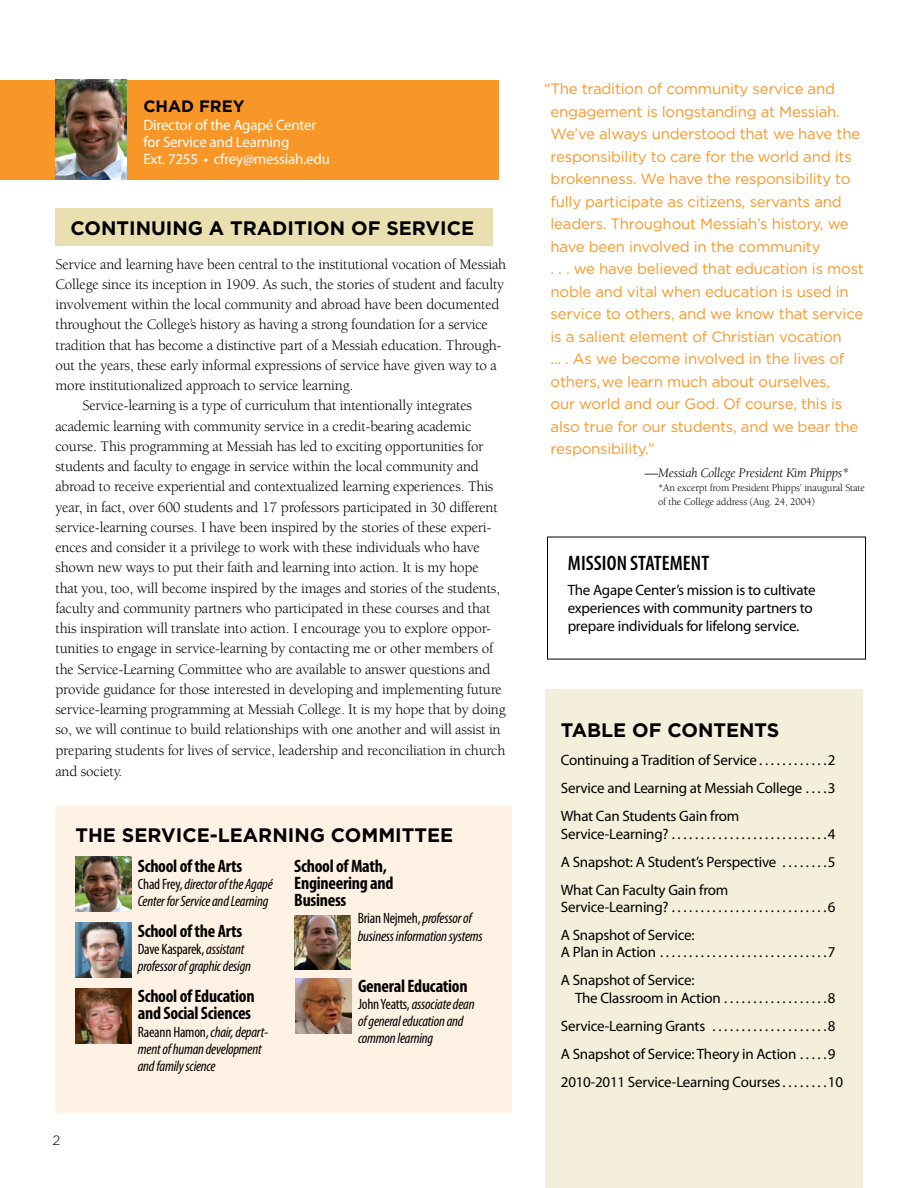
<style>
.page{position:relative;width:918px;height:1188px;background:#fff}
.page>*{position:absolute;margin:0;border:0;box-sizing:border-box;transform-origin:0 0}
.t1{font:600 condensed 21px "Myriad Pro";letter-spacing:.005em;color:#000}
.t2{font:700 19.5px "Gotham";color:#000}
.t3{font:700 condensed 18px/17.2px "Myriad Pro";letter-spacing:-.015em;color:#000}
.t4{font:700 16.5px "Gotham";color:#000}
.t5{font:15px "Berkeley Std";letter-spacing:-.015em;color:#000}
.t6{font:15px/28px "Myriad Pro";letter-spacing:-.015em;color:#000}
.t7{font:15px/22.5px "Gotham";letter-spacing:-.015em;color:#f89728}
.t8{font:italic condensed 15px/17.2px "Myriad Pro";letter-spacing:-.015em;color:#000}
.t9{font:15px/17.2px "Myriad Pro";letter-spacing:-.015em;color:#fff}
.t10{font:italic 13.5px "Berkeley Std";letter-spacing:-.015em;color:#000}
.t11{font:300 13.5px "Gotham";color:#000}
.t12{font:10.5px/14.2px "Berkeley Std";letter-spacing:-.015em;color:#000}
.s1{font-style:normal}
</style>
<div class="page">
<div style="left:55px;top:806px;width:456px;height:307px;background:#fff1e3"></div>
<div style="left:0;top:80px;width:499px;height:99px;background:#f89728"></div>
<img style="left:56px;top:80px;width:71px;height:99px">
<div style="left:56px;top:208px;width:437px;height:38px;background:#e9dfb1"></div>
<div style="left:545px;top:689px;width:318px;height:499px;background:#f4efda"></div>
<img style="left:75px;top:923px;width:56px;height:55px">
<img style="left:75px;top:856px;width:56px;height:55px">
<img style="left:75px;top:989px;width:56px;height:55px">
<img style="left:295px;top:915px;width:56px;height:55px">
<img style="left:295px;top:979px;width:56px;height:55px">
<p class="t4" style="left:143px;top:96px;width:103px">CHAD FREY</p>
<p class="t9" style="left:143px;top:116px;width:188px">Director of the Agapé Center for Service and Learning<br>Ext. 7255 • cfrey@messiah.edu</p>
<h2 class="t2" style="left:70px;top:215px;width:405px">CONTINUING A TRADITION OF SERVICE</h2>
<p class="t5" style="left:56px;top:256px;width:452px">Service and learning have been central to the institutional vocation of Messiah</p>
<p class="t5" style="left:56px;top:276px;width:450px">College since its inception in 1909. As such, the stories of student and faculty</p>
<p class="t5" style="left:56px;top:296px;width:446px">involvement within the local community and abroad have been documented</p>
<p class="t5" style="left:56px;top:317px;width:434px">throughout the College’s history as having a strong foundation for a service</p>
<p class="t5" style="left:56px;top:337px;width:448px">tradition that has become a distinctive part of a Messiah education. Through-</p>
<p class="t5" style="left:56px;top:357px;width:443px">out the years, these early informal expressions of service have given way to a</p>
<p class="t5" style="left:56px;top:377px;width:299px">more institutionalized approach to service learning.</p>
<p class="t5" style="left:82px;top:398px;width:391px">Service-learning is a type of curriculum that intentionally integrates</p>
<p class="t5" style="left:56px;top:418px;width:417px">academic learning with community service in a credit-bearing academic</p>
<p class="t5" style="left:56px;top:438px;width:430px">course. This programming at Messiah has led to exciting opportunities for</p>
<p class="t5" style="left:56px;top:458px;width:425px">students and faculty to engage in service within the local community and</p>
<p class="t5" style="left:56px;top:479px;width:440px">abroad to receive experiential and contextualized learning experiences. This</p>
<p class="t5" style="left:56px;top:499px;width:444px">year, in fact, over 600 students and 17 professors participated in 30 different</p>
<p class="t5" style="left:56px;top:519px;width:438px">service-learning courses. I have been inspired by the stories of these experi-</p>
<p class="t5" style="left:56px;top:539px;width:426px">ences and consider it a privilege to work with these individuals who have</p>
<p class="t5" style="left:56px;top:560px;width:425px">shown new ways to put their faith and learning into action. It is my hope</p>
<p class="t5" style="left:56px;top:580px;width:446px">that you, too, will become inspired by the images and stories of the students,</p>
<p class="t5" style="left:56px;top:600px;width:437px">faculty and community partners who participated in these courses and that</p>
<p class="t5" style="left:56px;top:620px;width:437px">this inspiration will translate into action. I encourage you to explore oppor-</p>
<p class="t5" style="left:56px;top:641px;width:439px">tunities to engage in service-learning by contacting me or other members of</p>
<p class="t5" style="left:56px;top:661px;width:436px">the Service-Learning Committee who are available to answer questions and</p>
<p class="t5" style="left:56px;top:681px;width:448px">provide guidance for those interested in developing and implementing future</p>
<p class="t5" style="left:56px;top:701px;width:452px">service-learning programming at Messiah College. It is my hope that by doing</p>
<p class="t5" style="left:56px;top:722px;width:447px">so, we will continue to build relationships with one another and will assist in</p>
<p class="t5" style="left:56px;top:742px;width:452px">preparing students for lives of service, leadership and reconciliation in church</p>
<p class="t5" style="left:56px;top:763px;width:68px">and society.</p>
<h2 class="t2" style="left:76px;top:823px;width:379px">THE SERVICE-LEARNING COMMITTEE</h2>
<p class="t11" style="left:52px;top:1131px;width:9px">2</p>
<p class="t3" style="left:138px;top:857px;width:106px">School of the Arts</p>
<p class="t8" style="left:138px;top:875px;width:136px"><span class="s1">Chad Frey,</span> director of the Agapé<br>Center for Service and Learning</p>
<p class="t3" style="left:138px;top:922px;width:106px">School of the Arts</p>
<p class="t8" style="left:138px;top:940px;width:115px"><span class="s1">Dave Kasparek,</span> assistant professor of graphic design</p>
<p class="t3" style="left:138px;top:987px;width:118px">School of Education and Social Sciences</p>
<p class="t8" style="left:138px;top:1023px;width:132px"><span class="s1">Raeann Hamon,</span> chair, depart&shy;ment of human development and family science</p>
<p class="t3" style="left:294px;top:857px;width:101px">School of Math,<br>Engineering and<br>Business</p>
<p class="t8" style="left:358px;top:910px;width:127px"><span class="s1">Brian Nejmeh,</span> professor of business information systems</p>
<p class="t3" style="left:358px;top:977px;width:111px">General Education</p>
<p class="t8" style="left:358px;top:995px;width:118px"><span class="s1">John Yeatts,</span> associate dean of general education and common learning</p>
<p class="t7" style="left:551px;top:77px;width:315px;text-indent:-6px">“The tradition of community service and engagement is longstanding at Messiah.<br>We’ve always understood that we have the responsibility to care for the world and its brokenness. We have the responsibility to fully participate as citizens, servants and leaders. Throughout Messiah’s history, we have been involved in the community<br>. . . we have believed that education is most noble and vital when education is used in service to others, and we know that service is a salient element of Christian vocation<br>... . As we become involved in the lives of others, we learn much about ourselves,<br>our world and our God. Of course, this is also true for our students, and we bear the responsibility.”</p>
<p class="t10" style="left:645px;top:465px;width:205px">—Messiah College President Kim Phipps*</p>
<p class="t12" style="left:658px;top:481px;width:208px">*An excerpt from President Phipps’ inaugural State of the College address (Aug. 24, 2004)</p>
<h1 class="t1" style="left:568px;top:550px;width:143px">MISSION STATEMENT</h1>
<p class="t6" style="left:568px;top:581px;width:249px;line-height:18px">The Agape Center’s mission is to cultivate experiences with community partners to prepare individuals for lifelong service.</p>
<h2 class="t2" style="left:561px;top:717px;width:217px">TABLE OF CONTENTS</h2>
<p class="t6" style="left:561px;top:746px;width:276px;text-align:justify">Continuing a Tradition of Service . . . . . . . . . . . 2<br>Service and Learning at Messiah College . . . 3<br>What Can Students Gain from</p>
<p class="t6" style="left:561px;top:819px;width:276px;text-align:justify">Service-Learning? . . . . . . . . . . . . . . . . . . . . . . . . . . 4<br>A Snapshot: A Student’s Perspective . . . . . . . 5<br>What Can Faculty Gain from</p>
<p class="t6" style="left:561px;top:893px;width:276px">Service-Learning? . . . . . . . . . . . . . . . . . . . . . . . . . . 6<br>A Snapshot of Service:</p>
<p class="t6" style="left:561px;top:938px;width:276px">A Plan in Action . . . . . . . . . . . . . . . . . . . . . . . . . . . . 7<br>A Snapshot of Service:</p>
<p class="t6" style="left:561px;top:983px;width:284px;text-align:center">The Classroom in Action . . . . . . . . . . . . . . . . . 8<br>Service-Learning Grants . . . . . . . . . . . . . . . . . . . 8<br>A Snapshot of Service: Theory in Action . . . . 9<br>2010-2011 Service-Learning Courses . . . . . . . 10</p>
</div>
